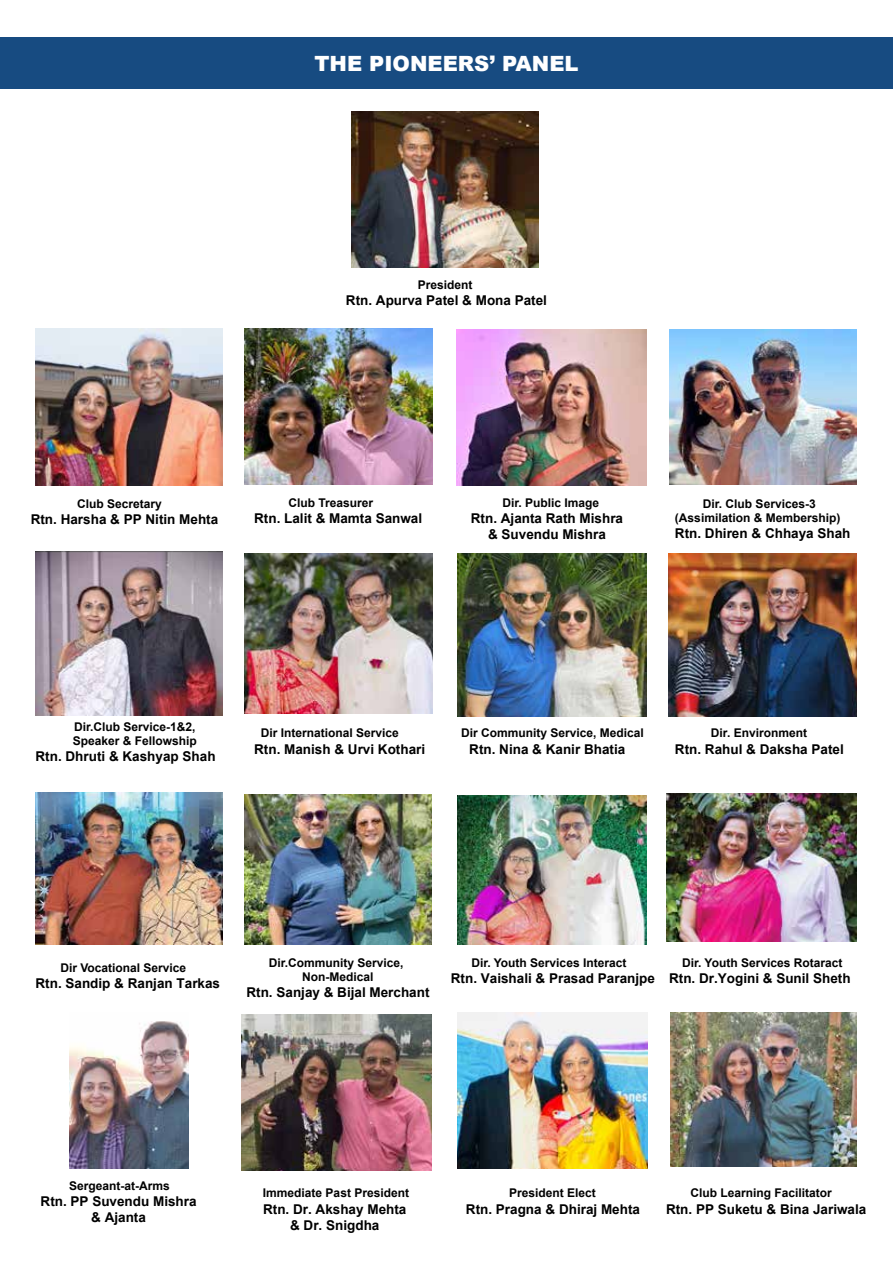
<style>
.page{position:relative;width:893px;height:1263px;background:#fff}
.page>*{position:absolute;margin:0;border:0;box-sizing:border-box;transform-origin:0 0}
.t1{font:900 21px "Arial";color:#fff}
.t2{font:700 13.5px/16.2px "Arial";color:#010101;text-align:center}
.t3{font:700 12px/14.4px "Arial";color:#010101;text-align:center}
</style>
<div class="page">
<div style="left:0;top:37px;width:893px;height:51px;background:#174b81"></div>
<img style="left:352px;top:112px;width:186px;height:155px">
<img style="left:36px;top:329px;width:186px;height:156px">
<img style="left:244px;top:329px;width:188px;height:155px">
<img style="left:456px;top:329px;width:190px;height:156px">
<img style="left:669px;top:330px;width:187px;height:154px">
<img style="left:36px;top:552px;width:186px;height:163px">
<img style="left:244px;top:553px;width:188px;height:161px">
<img style="left:458px;top:553px;width:188px;height:163px">
<img style="left:668px;top:553px;width:188px;height:163px">
<img style="left:36px;top:793px;width:186px;height:151px">
<img style="left:244px;top:794px;width:187px;height:150px">
<img style="left:458px;top:796px;width:188px;height:148px">
<img style="left:666px;top:794px;width:191px;height:147px">
<img style="left:70px;top:1021px;width:118px;height:147px">
<img style="left:242px;top:1015px;width:189px;height:155px">
<img style="left:458px;top:1013px;width:189px;height:155px">
<img style="left:671px;top:1013px;width:186px;height:154px">
<p class="t1" style="left:314px;top:48px;width:266px">THE PIONEERS’ PANEL</p>
<p class="t3" style="left:418px;top:278px;width:56px">President</p>
<p class="t2" style="left:346px;top:293px;width:203px">Rtn. Apurva Patel &amp; Mona Patel</p>
<p class="t3" style="left:77px;top:496px;width:86px">Club Secretary</p>
<p class="t2" style="left:31px;top:511px;width:189px">Rtn. Harsha &amp; PP Nitin Mehta</p>
<p class="t3" style="left:288px;top:495px;width:86px">Club Treasurer</p>
<p class="t2" style="left:254px;top:510px;width:170px">Rtn. Lalit &amp; Mamta Sanwal</p>
<p class="t3" style="left:502px;top:495px;width:98px">Dir. Public Image</p>
<p class="t2" style="left:471px;top:510px;width:154px">Rtn. Ajanta Rath Mishra &amp; Suvendu Mishra</p>
<p class="t3" style="left:675px;top:496px;width:167px">Dir. Club Services-3 (Assimilation &amp; Membership)</p>
<p class="t2" style="left:675px;top:525px;width:177px">Rtn. Dhiren &amp; Chhaya Shah</p>
<p class="t3" style="left:73px;top:719px;width:126px;text-align:left">Dir.Club Service-1&amp;2,<br>Speaker &amp; Fellowship</p>
<p class="t2" style="left:36px;top:749px;width:182px">Rtn. Dhruti &amp; Kashyap Shah</p>
<p class="t3" style="left:261px;top:726px;width:140px">Dir International Service</p>
<p class="t2" style="left:254px;top:741px;width:173px">Rtn. Manish &amp; Urvi Kothari</p>
<p class="t3" style="left:461px;top:726px;width:184px">Dir Community Service, Medical</p>
<p class="t2" style="left:469px;top:741px;width:158px">Rtn. Nina &amp; Kanir Bhatia</p>
<p class="t3" style="left:711px;top:726px;width:98px">Dir. Environment</p>
<p class="t2" style="left:675px;top:741px;width:170px">Rtn. Rahul &amp; Daksha Patel</p>
<p class="t3" style="left:60px;top:961px;width:127px">Dir Vocational Service</p>
<p class="t2" style="left:36px;top:975px;width:186px">Rtn. Sandip &amp; Ranjan Tarkas</p>
<p class="t3" style="left:269px;top:955px;width:136px">Dir.Community Service,<br>Non-Medical</p>
<p class="t2" style="left:246px;top:984px;width:185px">Rtn. Sanjay &amp; Bijal Merchant</p>
<p class="t3" style="left:471px;top:955px;width:156px">Dir. Youth Services Interact</p>
<p class="t2" style="left:451px;top:970px;width:206px">Rtn. Vaishali &amp; Prasad Paranjpe</p>
<p class="t3" style="left:682px;top:955px;width:162px">Dir. Youth Services Rotaract</p>
<p class="t2" style="left:669px;top:970px;width:183px">Rtn. Dr.Yogini &amp; Sunil Sheth</p>
<p class="t3" style="left:69px;top:1178px;width:102px">Sergeant-at-Arms</p>
<p class="t2" style="left:41px;top:1193px;width:158px">Rtn. PP Suvendu Mishra &amp; Ajanta</p>
<p class="t3" style="left:263px;top:1186px;width:148px">Immediate Past President</p>
<p class="t2" style="left:263px;top:1201px;width:145px">Rtn. Dr. Akshay Mehta &amp; Dr. Snigdha</p>
<p class="t3" style="left:509px;top:1186px;width:88px">President Elect</p>
<p class="t2" style="left:466px;top:1201px;width:176px">Rtn. Pragna &amp; Dhiraj Mehta</p>
<p class="t3" style="left:690px;top:1186px;width:143px">Club Learning Facilitator</p>
<p class="t2" style="left:666px;top:1201px;width:202px">Rtn. PP Suketu &amp; Bina Jariwala</p>
</div>
